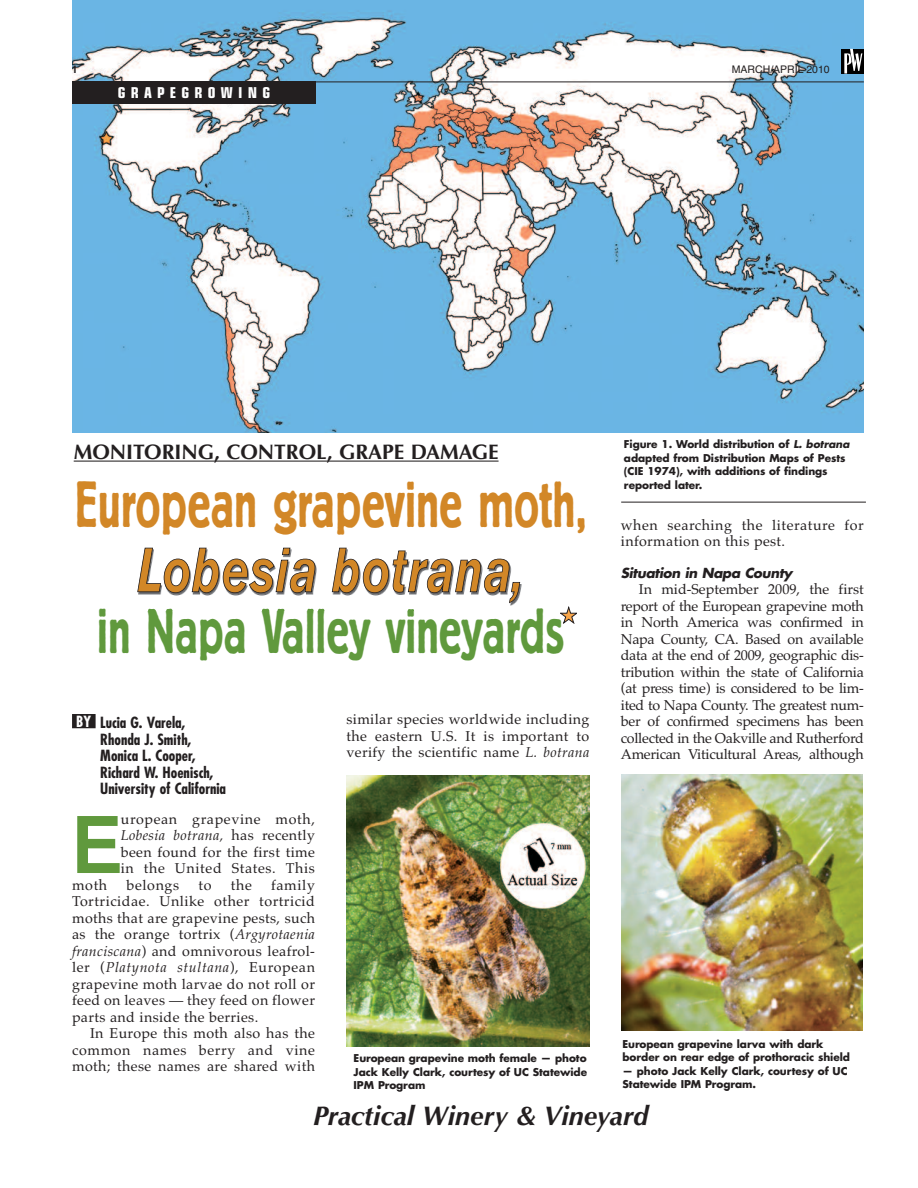
<style>
.page{position:relative;width:918px;height:1188px;background:#fff}
.page>*{position:absolute;margin:0;border:0;box-sizing:border-box;transform-origin:0 0}
.t1{font:700 80.1px "Akzidenz Grotesk";color:#60993d}
.t2{font:500 64.5px "Berliner Grotesk";color:#d28727;scale:.75 1}
.t3{font:500 63px "Berliner Grotesk";color:#60993d;scale:.75 1}
.t4{font:italic 700 27px "Optima LT Std";color:#231f20}
.t5{font:700 21px "Optima";color:#231f20}
.t6{font:700 condensed 15px/16.5px "Futura";color:#231f20}
.t7{font:700 condensed 15px "Eurostile";letter-spacing:.35em;color:#fff}
.t8{font:14.25px/16.5px "Palatino";letter-spacing:.025em;color:#231f20;text-align:justify}
.t9{font:14.25px "Palatino";letter-spacing:.045em;color:#231f20}
.t10{font:italic 700 13.5px "Futura";letter-spacing:-.025em;color:#231f20}
.t11{font:700 10.5px/13.5px "Futura";letter-spacing:-.005em;color:#231f20}
.t12{font:10.5px "Helvetica";color:#231f20}
.t13{font:10.5px "Helvetica Bold TT";color:#231f20}
.s1{font-style:italic}
.s2{color:#fff}
</style>
<div class="page">
<div style="left:72px;top:714px;width:24px;height:14px;background:#231f20"></div>
<img style="left:72px;top:0;width:792px;height:433px">
<svg style="left:137px;top:548px;width:383px;height:55px"></svg>
<hr style="left:74px;top:461px;width:425px;height:1px;background:#231f20">
<img style="left:347px;top:775px;width:243px;height:271px">
<hr style="left:621px;top:502px;width:245px;height:1px;background:#231f20">
<img style="left:622px;top:774px;width:240px;height:257px">
<svg style="left:560px;top:607px;width:17px;height:16px"></svg>
<div style="left:842px;top:49px;width:22px;height:25px;background:#000"></div>
<svg style="left:844px;top:49px;width:18px;height:25px"></svg>
<hr style="left:73px;top:82px;width:791px;height:1px;background:#231f20">
<div style="left:72px;top:82px;width:244px;height:22px;background:#231f20"></div>
<svg style="left:396px;top:1090px;width:7px;height:2px"></svg>
<p class="t13" style="left:72px;top:63px;width:7px">1</p>
<p class="t12" style="left:732px;top:63px;width:99px">MARCH/APRIL 2010</p>
<p class="t7" style="left:118px;top:87px;width:154px">GRAPEGROWING</p>
<h3 class="t5" style="left:74px;top:440px;width:426px">MONITORING, CONTROL, GRAPE DAMAGE</h3>
<p class="t11" style="left:624px;top:438px;width:227px">Figure 1. World distribution of <span class="s1">L. botrana </span>adapted from Distribution Maps of Pests (CIE 1974), with additions of findings reported later.</p>
<h2 class="t2" style="left:75px;top:482px;width:685px">European grapevine moth,</h2>
<p class="t8" style="left:621px;top:517px;width:244px">when searching the literature for information on this pest.</p>
<p class="t10" style="left:621px;top:567px;width:173px">Situation in Napa County</p>
<p class="t8" style="left:621px;top:581px;width:244px;text-indent:18px">In mid-September 2009, the first report of the European grapevine moth in North America was confirmed in Napa County, CA. Based on available data at the end of 2009, geographic dis&shy;tribution within the state of California (at press time) is considered to be lim&shy;ited to Napa County. The greatest num&shy;ber of confirmed specimens has been collected in the Oakville and Rutherford American Viticultural Areas, although</p>
<h3 class="t3" style="left:97px;top:609px;width:624px">in Napa Valley vineyards</h3>
<p class="t8" style="left:346px;top:711px;width:244px">similar species worldwide including the eastern U.S. It is important to verify the scientific name <span class="s1">L. botrana</span></p>
<p class="t6" style="left:100px;top:716px;width:127px;text-indent:-24px"><span class="s2">BY</span> Lucia G. Varela,<br>Rhonda J. Smith,<br>Monica L. Cooper,<br>Richard W. Hoenisch,<br>University of California</p>
<h1 class="t1" style="left:72px;top:816px;width:50px">E</h1>
<p class="t8" style="left:121px;top:810px;width:196px">uropean grapevine moth, <span class="s1">Lobesia botrana,</span> has recently been found for the first time in the United States. This</p>
<p class="t8" style="left:72px;top:876px;width:37px">moth</p>
<p class="t9" style="left:127px;top:876px;width:54px">belongs</p>
<p class="t8" style="left:199px;top:876px;width:15px">to</p>
<p class="t8" style="left:231px;top:876px;width:23px">the</p>
<p class="t8" style="left:72px;top:876px;width:244px;text-indent:199px">family Tortricidae. Unlike other tortricid moths that are grapevine pests, such as the orange tortrix (<span class="s1">Argyrotaenia franciscana</span>) and omnivorous leafrol&shy;ler (<span class="s1">Platynota stultana</span>), European grapevine moth larvae do not roll or feed on leaves — they feed on flower parts and inside the berries.</p>
<p class="t8" style="left:72px;top:1025px;width:244px;text-indent:18px">In Europe this moth also has the common names berry and vine moth; these names are shared with</p>
<p class="t11" style="left:623px;top:1038px;width:229px">European grapevine larva with dark border on rear edge of prothoracic shield</p>
<p class="t11" style="left:623px;top:1065px;width:227px">— photo Jack Kelly Clark, courtesy of UC<br>Statewide IPM Program.</p>
<p class="t11" style="left:354px;top:1052px;width:235px;text-align:justify">European grapevine moth female — photo Jack Kelly Clark, courtesy of UC Statewide IPM Program</p>
<h3 class="t4" style="left:313px;top:1105px;width:337px">Practical Winery &amp; Vineyard</h3>
</div>
